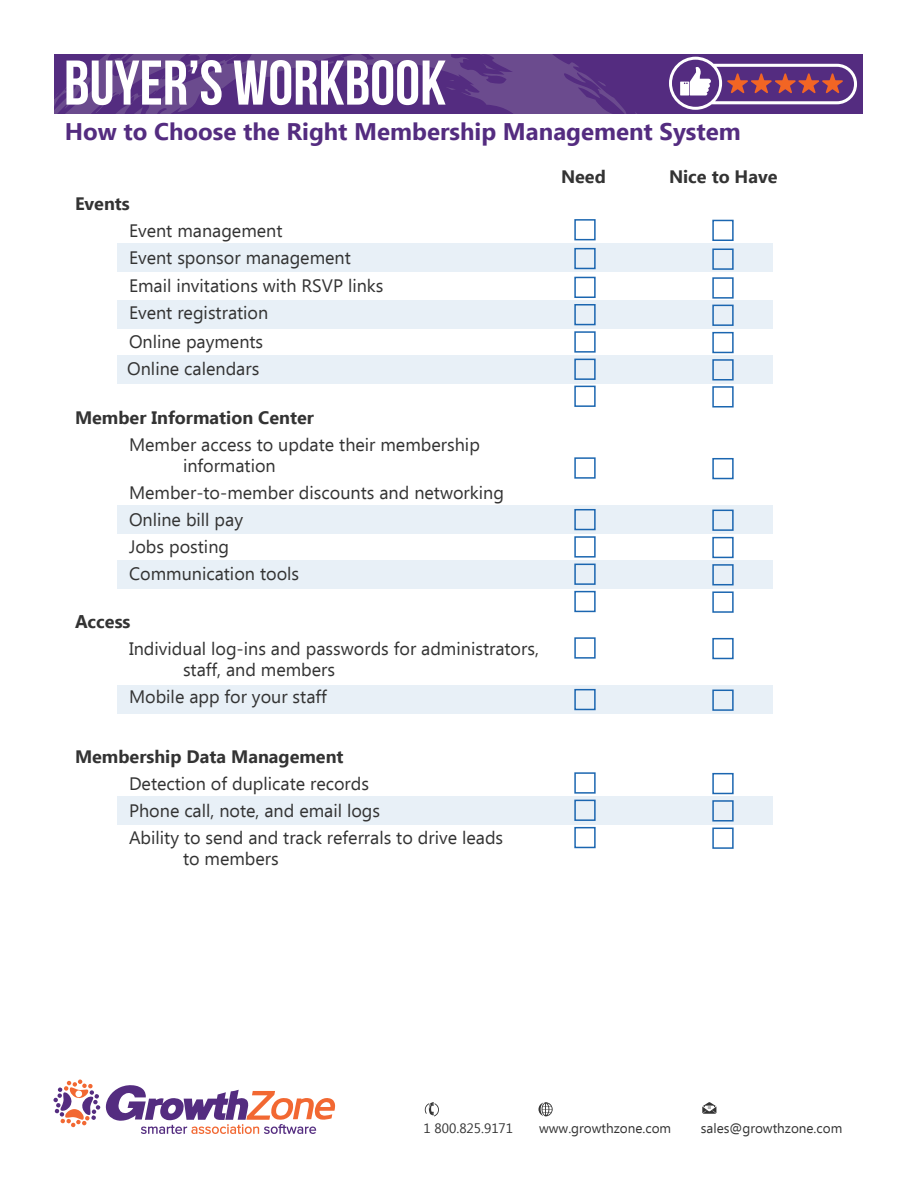
<style>
.page{position:relative;width:918px;height:1188px;background:#fff}
.page>*{position:absolute;margin:0;border:0;box-sizing:border-box;transform-origin:0 0}
.t1{font:63px "Bebas Neue";color:#fff}
.t2{font:700 24px "Ebrima";color:#542c80}
.t3{font:18px/21px "Ebrima";color:#333}
.t4{font:700 18px "Ebrima";color:#333}
.t5{font:13.5px "Ebrima";color:#333}
</style>
<div class="page">
<div style="left:55px;top:54px;width:808px;height:60px;background:#542c80"></div>
<svg style="left:425px;top:1102px;width:14px;height:14px"></svg>
<svg style="left:539px;top:1102px;width:14px;height:14px"></svg>
<svg style="left:702px;top:1102px;width:14px;height:12px"></svg>
<svg style="left:669px;top:57px;width:188px;height:53px"></svg>
<svg style="left:54px;top:54px;width:582px;height:59px"></svg>
<svg style="left:54px;top:1079px;width:281px;height:55px"></svg>
<div style="left:574px;top:219px;width:22px;height:21px;border:2px solid #1b66b0"></div>
<div style="left:574px;top:277px;width:22px;height:21px;border:2px solid #1b66b0"></div>
<div style="left:574px;top:331px;width:22px;height:22px;border:2px solid #1b66b0"></div>
<div style="left:712px;top:220px;width:22px;height:21px;border:2px solid #1b66b0"></div>
<div style="left:712px;top:277px;width:22px;height:22px;border:2px solid #1b66b0"></div>
<div style="left:712px;top:332px;width:22px;height:21px;border:2px solid #1b66b0"></div>
<div style="left:574px;top:386px;width:22px;height:21px;border:2px solid #1b66b0"></div>
<div style="left:712px;top:386px;width:22px;height:22px;border:2px solid #1b66b0"></div>
<div style="left:574px;top:457px;width:22px;height:22px;border:2px solid #1b66b0"></div>
<div style="left:574px;top:536px;width:22px;height:22px;border:2px solid #1b66b0"></div>
<div style="left:574px;top:591px;width:22px;height:21px;border:2px solid #1b66b0"></div>
<div style="left:712px;top:458px;width:22px;height:21px;border:2px solid #1b66b0"></div>
<div style="left:712px;top:537px;width:22px;height:21px;border:2px solid #1b66b0"></div>
<div style="left:712px;top:591px;width:22px;height:22px;border:2px solid #1b66b0"></div>
<div style="left:574px;top:637px;width:22px;height:22px;border:2px solid #1b66b0"></div>
<div style="left:712px;top:638px;width:22px;height:21px;border:2px solid #1b66b0"></div>
<div style="left:574px;top:772px;width:22px;height:22px;border:2px solid #1b66b0"></div>
<div style="left:574px;top:827px;width:22px;height:21px;border:2px solid #1b66b0"></div>
<div style="left:712px;top:773px;width:22px;height:21px;border:2px solid #1b66b0"></div>
<div style="left:712px;top:828px;width:22px;height:21px;border:2px solid #1b66b0"></div>
<div style="left:117px;top:243px;width:655px;height:29px;background:#e8f0f7"></div>
<div style="left:117px;top:300px;width:655px;height:28px;background:#e8f0f7"></div>
<div style="left:117px;top:356px;width:655px;height:28px;background:#e8f0f7"></div>
<div style="left:117px;top:505px;width:655px;height:28px;background:#e8f0f7"></div>
<div style="left:117px;top:560px;width:655px;height:29px;background:#e8f0f7"></div>
<div style="left:117px;top:686px;width:655px;height:28px;background:#e8f0f7"></div>
<div style="left:117px;top:796px;width:655px;height:28px;background:#e8f0f7"></div>
<h1 class="t1" style="left:64px;top:48px;width:384px">BUYER’S WORKBOOK</h1>
<h2 class="t2" style="left:65px;top:114px;width:678px">How to Choose the Right Membership Management System</h2>
<p class="t4" style="left:75px;top:190px;width:56px">Events</p>
<p class="t3" style="left:129px;top:221px;width:155px">Event management</p>
<p class="t3" style="left:129px;top:248px;width:223px">Event sponsor management</p>
<p class="t3" style="left:129px;top:276px;width:256px">Email invitations with RSVP links</p>
<p class="t3" style="left:129px;top:303px;width:141px">Event registration</p>
<p class="t3" style="left:129px;top:332px;width:136px">Online payments</p>
<p class="t3" style="left:127px;top:359px;width:134px">Online calendars</p>
<p class="t4" style="left:75px;top:404px;width:241px">Member Information Center</p>
<p class="t3" style="left:183px;top:435px;width:298px;text-indent:-54px">Member access to update their membership information</p>
<p class="t3" style="left:129px;top:483px;width:376px">Member-to-member discounts and networking</p>
<p class="t3" style="left:129px;top:510px;width:116px">Online bill pay</p>
<p class="t3" style="left:129px;top:537px;width:102px">Jobs posting</p>
<p class="t3" style="left:129px;top:564px;width:172px">Communication tools</p>
<p class="t4" style="left:75px;top:608px;width:57px">Access</p>
<p class="t3" style="left:183px;top:639px;width:358px;text-indent:-54px">Individual log-ins and passwords for administrators, staff, and members</p>
<p class="t3" style="left:129px;top:687px;width:199px">Mobile app for your staff</p>
<p class="t4" style="left:75px;top:743px;width:270px">Membership Data Management</p>
<p class="t3" style="left:129px;top:774px;width:242px">Detection of duplicate records</p>
<p class="t3" style="left:129px;top:801px;width:253px">Phone call, note, and email logs</p>
<p class="t3" style="left:183px;top:828px;width:322px;text-indent:-54px">Ability to send and track referrals to drive leads to members</p>
<p class="t4" style="left:561px;top:163px;width:46px">Need</p>
<p class="t4" style="left:669px;top:163px;width:110px">Nice to Have</p>
<p class="t5" style="left:424px;top:1119px;width:91px">1 800.825.9171</p>
<p class="t5" style="left:539px;top:1119px;width:134px">www.growthzone.com</p>
<p class="t5" style="left:701px;top:1119px;width:143px">sales@growthzone.com</p>
</div>
